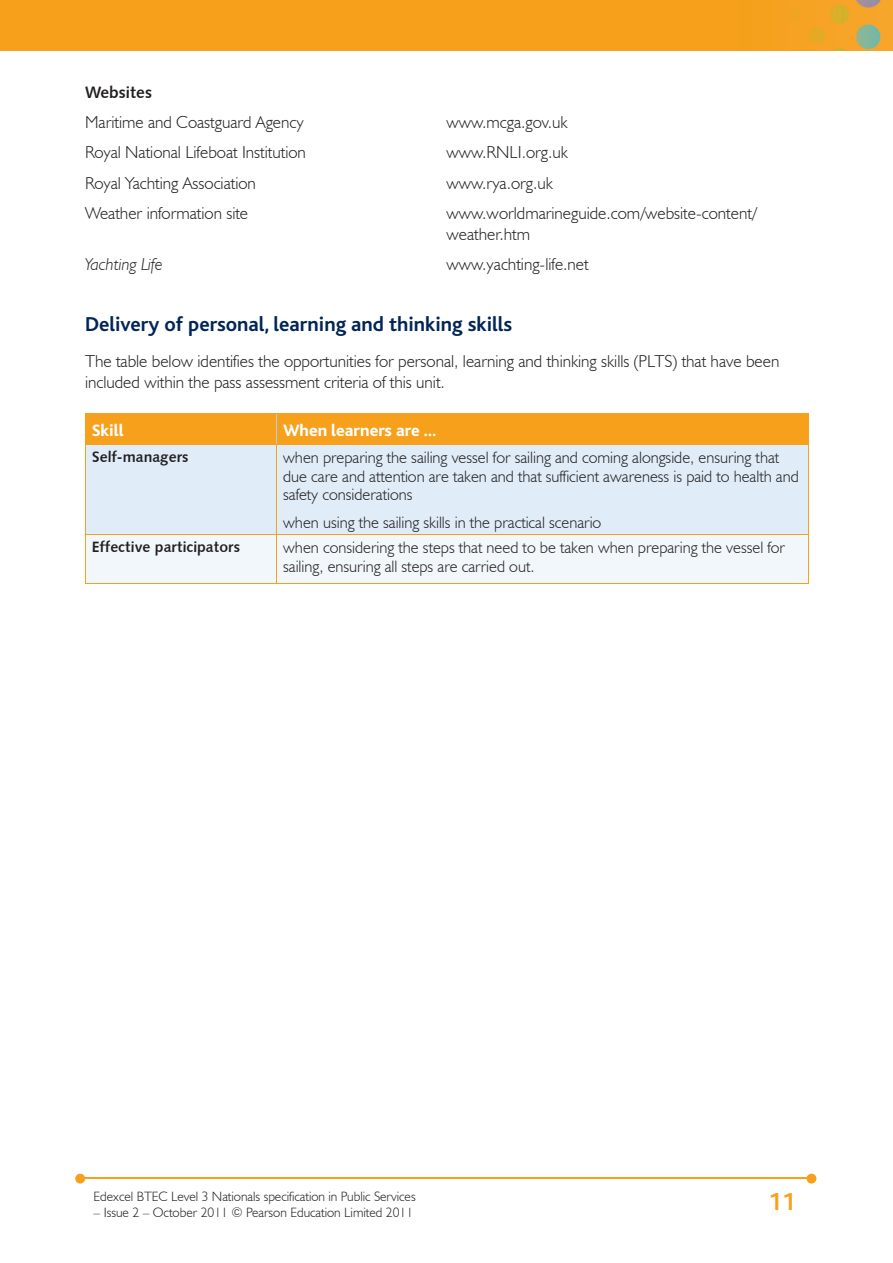
<style>
.page{position:relative;width:893px;height:1263px;background:#fff}
.page>*{position:absolute;margin:0;border:0;box-sizing:border-box;transform-origin:0 0}
.t1{font:700 25.5px "Bliss";color:#f6a01b}
.t2{font:700 21px "Bliss";color:#002556}
.t3{font:300 17.25px/21px "Humanist 521 BT";color:#231f20}
.t4{font:800 17.25px "Bliss";color:#fff}
.t5{font:italic 300 17.25px "Humanist 521 BT";color:#231f20}
.t6{font:300 16.5px/18.8px "Humanist 521 BT";color:#231f20}
.t7{font:16.5px "Humanist 531 BT Bold A";color:#231f20}
.t8{font:15px "Humanist 531 BT Bold A";color:#231f20}
.t9{font:300 13.5px "Humanist 521 BT";color:#231f20}
</style>
<div class="page">
<img style="left:0;top:0;width:893px;height:51px">
<hr style="left:82px;top:1178px;width:728px;height:1px;background:#f6a01b">
<svg style="left:807px;top:1174px;width:9px;height:9px"></svg>
<svg style="left:75px;top:1174px;width:10px;height:9px"></svg>
<div style="left:86px;top:414px;width:722px;height:30px;background:#f6a01b"></div>
<div style="left:86px;top:445px;width:722px;height:89px;background:#e0edf8"></div>
<div style="left:86px;top:535px;width:722px;height:48px;background:#f2f7fb"></div>
<hr style="left:276px;top:414px;width:1px;height:30px;background:#accfed">
<hr style="left:85px;top:414px;width:1px;height:30px;background:#f6a01b">
<hr style="left:808px;top:414px;width:1px;height:30px;background:#f6a01b">
<hr style="left:85px;top:413px;width:192px;height:1px;background:#f6a01b">
<hr style="left:277px;top:413px;width:532px;height:1px;background:#f6a01b">
<hr style="left:85px;top:444px;width:1px;height:90px;background:#f6a01b">
<hr style="left:85px;top:444px;width:192px;height:1px;background:#f6a01b">
<hr style="left:276px;top:444px;width:1px;height:90px;background:#f6a01b">
<hr style="left:808px;top:444px;width:1px;height:90px;background:#f6a01b">
<hr style="left:277px;top:444px;width:532px;height:1px;background:#f6a01b">
<hr style="left:85px;top:583px;width:192px;height:1px;background:#f6a01b">
<hr style="left:85px;top:534px;width:1px;height:49px;background:#f6a01b">
<hr style="left:85px;top:534px;width:192px;height:1px;background:#f6a01b">
<hr style="left:277px;top:583px;width:532px;height:1px;background:#f6a01b">
<hr style="left:276px;top:534px;width:1px;height:49px;background:#f6a01b">
<hr style="left:808px;top:534px;width:1px;height:49px;background:#f6a01b">
<hr style="left:277px;top:534px;width:532px;height:1px;background:#f6a01b">
<p class="t7" style="left:85px;top:82px;width:69px">Websites</p>
<p class="t3" style="left:85px;top:112px;width:220px">Maritime and Coastguard Agency</p>
<p class="t3" style="left:446px;top:112px;width:123px">www.mcga.gov.uk</p>
<p class="t3" style="left:85px;top:142px;width:222px">Royal National Lifeboat Institution</p>
<p class="t3" style="left:446px;top:142px;width:123px">www.RNLI.org.uk</p>
<p class="t3" style="left:85px;top:172px;width:172px">Royal Yachting Association</p>
<p class="t3" style="left:446px;top:172px;width:108px">www.rya.org.uk</p>
<p class="t3" style="left:85px;top:202px;width:165px">Weather information site</p>
<p class="t3" style="left:446px;top:202px;width:312px">www.worldmarineguide.com/website-content/ weather.htm</p>
<p class="t5" style="left:85px;top:253px;width:79px">Yachting Life</p>
<p class="t3" style="left:446px;top:253px;width:144px">www.yachting-life.net</p>
<p class="t2" style="left:85px;top:313px;width:429px">Delivery of personal, learning and thinking skills</p>
<p class="t3" style="left:85px;top:350px;width:696px">The table below identifies the opportunities for personal, learning and thinking skills (PLTS) that have been included within the pass assessment criteria of this unit.</p>
<p class="t4" style="left:92px;top:421px;width:33px">Skill</p>
<p class="t4" style="left:283px;top:421px;width:155px">When learners are …</p>
<p class="t8" style="left:92px;top:447px;width:98px">Self-managers</p>
<p class="t6" style="left:283px;top:448px;width:517px">when preparing the sailing vessel for sailing and coming alongside, ensuring that due care and attention are taken and that sufficient awareness is paid to health and safety considerations</p>
<p class="t6" style="left:283px;top:512px;width:320px">when using the sailing skills in the practical scenario</p>
<p class="t8" style="left:92px;top:537px;width:150px">Effective participators</p>
<p class="t6" style="left:283px;top:538px;width:503px">when considering the steps that need to be taken when preparing the vessel for sailing, ensuring all steps are carried out.</p>
<p class="t9" style="left:94px;top:1188px;width:324px">Edexcel BTEC Level 3 Nationals specification in Public Services</p>
<p class="t9" style="left:94px;top:1204px;width:321px">– Issue 2 – October 2011 © Pearson Education Limited 2011</p>
<h1 class="t1" style="left:768px;top:1188px;width:29px">11</h1>
</div>
